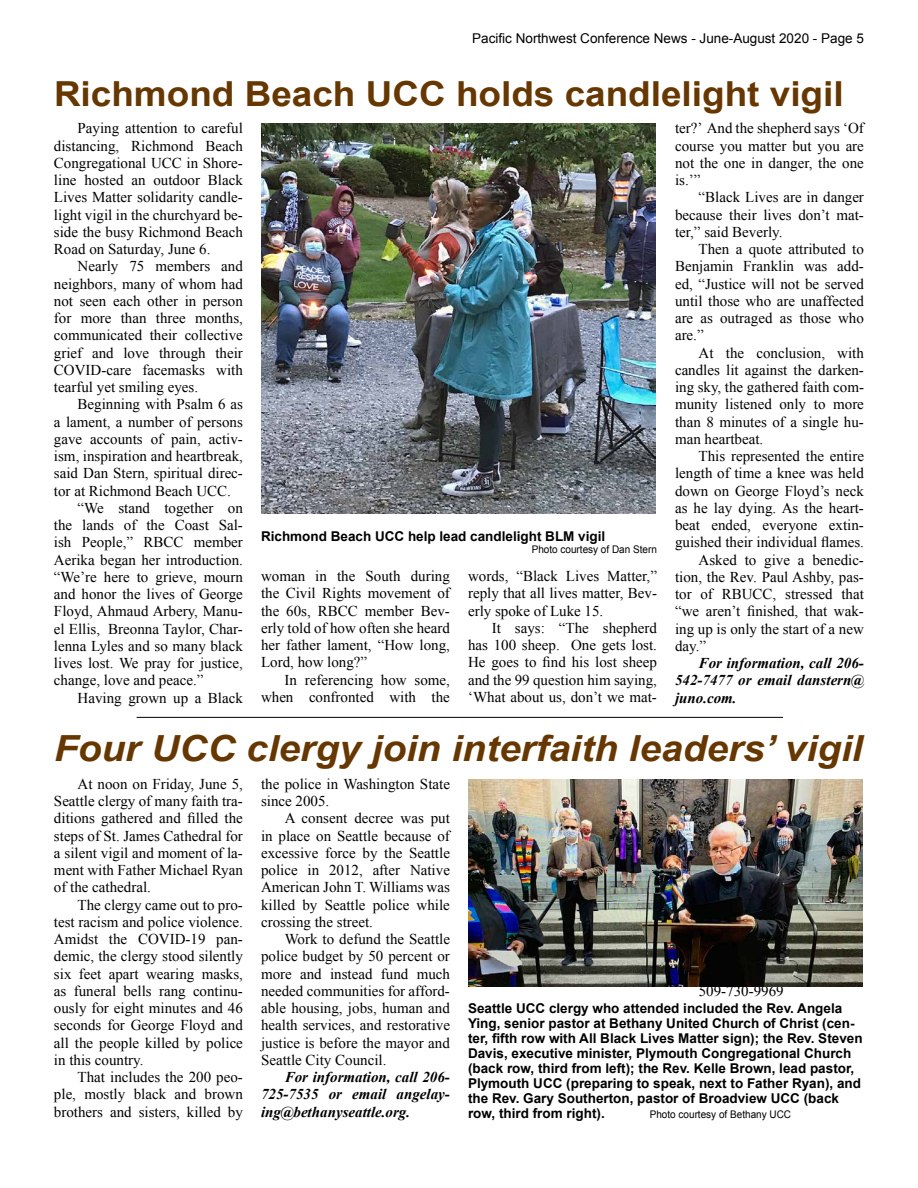
<style>
.page{position:relative;width:918px;height:1188px;background:#fff}
.page>*{position:absolute;margin:0;border:0;box-sizing:border-box;transform-origin:0 0}
.t1{font:italic 700 36px "Arial";color:#663700;scale:1.08 1}
.t2{font:700 34.5px "Arial";color:#663700;scale:1.07 1}
.t3{font:15px/17.2px "Times New Roman";color:#000;text-align:justify}
.t4{font:italic 700 15px/17.2px "Times New Roman";color:#000;text-align:justify}
.t5{font:700 13.5px/15px "Arial";color:#000}
.t6{font:13.5px "Arial";color:#000}
.t7{font:10.5px "Arial";color:#000;scale:.95 1}
</style>
<div class="page">
<img style="left:261px;top:123px;width:394px;height:390px">
<img style="left:468px;top:779px;width:394px;height:207px">
<hr style="left:137px;top:717px;width:646px;height:1px;background:#000">
<p class="t6" style="left:472px;top:29px;width:393px">Pacific Northwest Conference News - June-August 2020 - Page 5</p>
<h2 class="t2" style="left:54px;top:71px;width:740px">Richmond Beach UCC holds candlelight vigil</h2>
<p class="t3" style="left:54px;top:120px;width:190px;text-indent:24px">Paying attention to careful distancing, Richmond Beach Congregational UCC in Shore&shy;line hosted an outdoor Black Lives Matter solidarity candle&shy;light vigil in the churchyard be&shy;side the busy Richmond Beach Road on Saturday, June 6.</p>
<p class="t3" style="left:54px;top:258px;width:190px;text-indent:24px">Nearly 75 members and neighbors, many of whom had not seen each other in person for more than three months, communicated their collective grief and love through their COVID-care facemasks with tearful yet smiling eyes.</p>
<p class="t3" style="left:78px;top:396px;width:167px">Beginning with Psalm 6 as</p>
<p class="t3" style="left:54px;top:413px;width:190px">a lament, a number of persons</p>
<p class="t3" style="left:54px;top:430px;width:190px">gave accounts of pain, activ-</p>
<p class="t3" style="left:54px;top:447px;width:190px">ism, inspiration and heartbreak,</p>
<p class="t3" style="left:54px;top:465px;width:190px">said Dan Stern, spiritual direc-</p>
<p class="t3" style="left:54px;top:482px;width:179px">tor at Richmond Beach UCC.</p>
<p class="t3" style="left:78px;top:499px;width:167px">“We stand together on</p>
<p class="t3" style="left:54px;top:516px;width:190px">the lands of the Coast Sal-</p>
<p class="t3" style="left:54px;top:534px;width:190px">ish People,” RBCC member</p>
<p class="t3" style="left:54px;top:551px;width:190px">Aerika began her introduction.</p>
<p class="t3" style="left:54px;top:568px;width:190px">“We’re here to grieve, mourn</p>
<p class="t3" style="left:54px;top:585px;width:190px">and honor the lives of George</p>
<p class="t3" style="left:54px;top:603px;width:190px">Floyd, Ahmaud Arbery, Manu-</p>
<p class="t3" style="left:54px;top:620px;width:190px">el Ellis, Breonna Taylor, Char-</p>
<p class="t3" style="left:54px;top:637px;width:190px">lenna Lyles and so many black</p>
<p class="t3" style="left:54px;top:654px;width:190px">lives lost. We pray for justice,</p>
<p class="t3" style="left:54px;top:672px;width:151px">change, love and peace.”</p>
<p class="t3" style="left:78px;top:689px;width:167px">Having grown up a Black</p>
<p class="t5" style="left:261px;top:529px;width:346px">Richmond Beach UCC help lead candlelight BLM vigil</p>
<p class="t7" style="left:532px;top:542px;width:133px">Photo courtesy of Dan Stern</p>
<p class="t3" style="left:261px;top:567px;width:190px">woman in the South during the Civil Rights movement of the 60s, RBCC member Bev&shy;erly told of how often she heard her father lament, “How long, Lord, how long?”</p>
<p class="t3" style="left:261px;top:671px;width:190px;text-align:right">In referencing how some, when confronted with the</p>
<p class="t3" style="left:468px;top:567px;width:190px">words, “Black Lives Matter,” reply that all lives matter, Bev&shy;erly spoke of Luke 15.</p>
<p class="t3" style="left:468px;top:619px;width:190px;text-indent:24px">It says: “The shepherd has 100 sheep. One gets lost.<br>He goes to find his lost sheep and the 99 question him saying, ‘What about us, don’t we mat-</p>
<p class="t3" style="left:675px;top:120px;width:190px">ter?’ And the shepherd says ‘Of course you matter but you are not the one in danger, the one is.’”</p>
<p class="t3" style="left:675px;top:189px;width:190px;text-indent:24px">“Black Lives are in danger because their lives don’t mat&shy;ter,” said Beverly.</p>
<p class="t3" style="left:675px;top:240px;width:190px;text-indent:24px">Then a quote attributed to Benjamin Franklin was add&shy;ed, “Justice will not be served until those who are unaffected are as outraged as those who are.”</p>
<p class="t3" style="left:675px;top:344px;width:190px;text-indent:24px">At the conclusion, with candles lit against the darken&shy;ing sky, the gathered faith com&shy;munity listened only to more than 8 minutes of a single hu&shy;man heartbeat.</p>
<p class="t3" style="left:699px;top:447px;width:167px">This represented the entire</p>
<p class="t3" style="left:675px;top:465px;width:190px">length of time a knee was held</p>
<p class="t3" style="left:675px;top:482px;width:190px">down on George Floyd’s neck</p>
<p class="t3" style="left:675px;top:499px;width:190px">as he lay dying. As the heart-</p>
<p class="t3" style="left:675px;top:516px;width:190px">beat ended, everyone extin-</p>
<p class="t3" style="left:675px;top:534px;width:190px">guished their individual flames.</p>
<p class="t3" style="left:699px;top:551px;width:167px">Asked to give a benedic-</p>
<p class="t3" style="left:675px;top:568px;width:190px">tion, the Rev. Paul Ashby, pas-</p>
<p class="t3" style="left:675px;top:585px;width:190px">tor of RBUCC, stressed that</p>
<p class="t3" style="left:675px;top:603px;width:190px">“we aren’t finished, that wak-</p>
<p class="t3" style="left:675px;top:620px;width:190px">ing up is only the start of a new</p>
<p class="t3" style="left:675px;top:637px;width:33px">day.”</p>
<p class="t4" style="left:675px;top:654px;width:190px;text-indent:24px">For information, call 206- 542-7477 or email danstern@ juno.com.</p>
<h1 class="t1" style="left:54px;top:725px;width:750px">Four UCC clergy join interfaith leaders’ vigil</h1>
<p class="t3" style="left:54px;top:775px;width:190px;text-indent:24px">At noon on Friday, June 5, Seattle clergy of many faith tra&shy;ditions gathered and filled the steps of St. James Cathedral for a silent vigil and moment of la&shy;ment with Father Michael Ryan of the cathedral.</p>
<p class="t3" style="left:54px;top:896px;width:190px;text-indent:24px">The clergy came out to pro&shy;test racism and police violence.<br>Amidst the COVID-19 pan&shy;demic, the clergy stood silently six feet apart wearing masks, as funeral bells rang continu&shy;ously for eight minutes and 46 seconds for George Floyd and all the people killed by police in this country.</p>
<p class="t3" style="left:54px;top:1068px;width:190px;text-indent:24px">That includes the 200 peo&shy;ple, mostly black and brown brothers and sisters, killed by</p>
<p class="t3" style="left:261px;top:775px;width:190px">the police in Washington State since 2005.</p>
<p class="t3" style="left:261px;top:810px;width:190px;text-indent:24px">A consent decree was put in place on Seattle because of excessive force by the Seattle police in 2012, after Native American John T. Williams was killed by Seattle police while crossing the street.</p>
<p class="t3" style="left:261px;top:930px;width:191px;text-indent:24px">Work to defund the Seattle police budget by 50 percent or more and instead fund much needed communities for afford&shy;able housing, jobs, human and health services, and restorative justice is before the mayor and Seattle City Council.</p>
<p class="t4" style="left:261px;top:1068px;width:190px;text-indent:24px">For information, call 206- 725-7535 or email angelay&shy;ing@bethanyseattle.org.</p>
<p class="t3" style="left:699px;top:982px;width:86px">509-730-9969</p>
<p class="t5" style="left:468px;top:1001px;width:396px">Seattle UCC clergy who attended included the Rev. Angela Ying, senior pastor at Bethany United Church of Christ (cen&shy;ter, fifth row with All Black Lives Matter sign); the Rev. Steven Davis, executive minister, Plymouth Congregational Church (back row, third from left); the Rev. Kelle Brown, lead pastor, Plymouth UCC (preparing to speak, next to Father Ryan), and the Rev. Gary Southerton, pastor of Broadview UCC (back row, third from right).</p>
<p class="t7" style="left:650px;top:1107px;width:150px">Photo courtesy of Bethany UCC</p>
</div>
